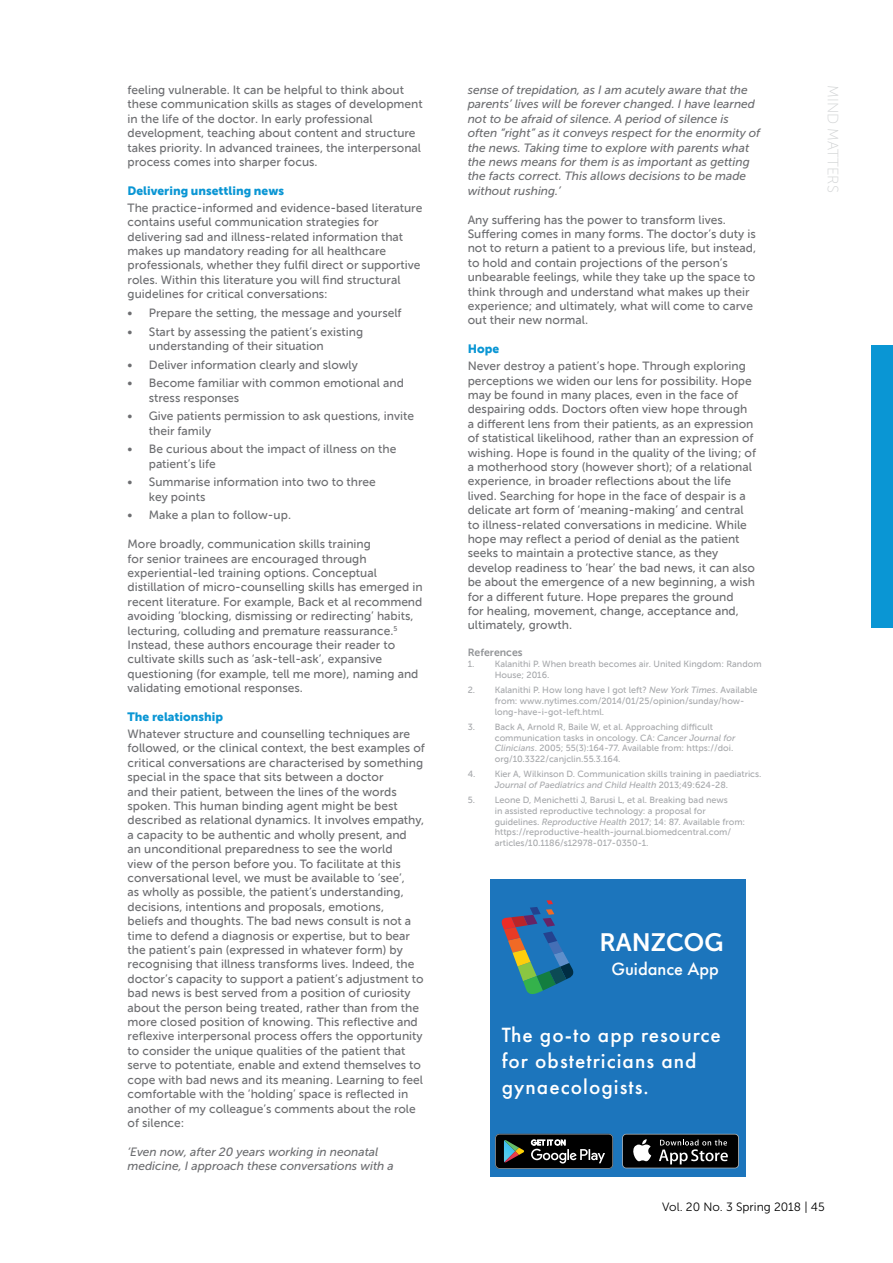
<style>
.page{position:relative;width:893px;height:1263px;background:#fff}
.page>*{position:absolute;margin:0;border:0;box-sizing:border-box;transform-origin:0 0}
.t1{font:25.05px "Museo Sans 700";color:#fff}
.t2{font:500 21.45px/25.7px "Futura PT";letter-spacing:.05em;color:#fff}
.t3{font:500 18.45px "Futura PT";color:#fff}
.t4{font:15px "Museo Sans 100";color:#d1d3d4}
.t5{font:12px/14.4px "Museo Sans 500";color:#6d6e71}
.t6{font:italic 12px/14.4px "Museo Sans 500";color:#6d6e71}
.t7{font:12px "Museo Sans 900";color:#0a96d4}
.t8{font:12px "Museo Sans 300";color:#000}
.t9{font:10.5px "Museo Sans 700";color:#939598}
.t10{font:9px/10.8px "Museo Sans 500";color:#a7a9ac}
.s1{font-style:italic}
</style>
<div class="page">
<div style="left:872px;top:345px;width:21px;height:282px;background:#0a96d4"></div>
<div style="left:490px;top:879px;width:256px;height:297px;background:#1c75bc"></div>
<svg style="left:501px;top:900px;width:73px;height:94px"></svg>
<svg style="left:495px;top:1134px;width:118px;height:35px;background:#2b2e2d"></svg>
<svg style="left:622px;top:1134px;width:117px;height:34px"></svg>
<div style="left:623px;top:1134px;width:115px;height:33px;background:#010101;border-radius:3px"></div>
<svg style="left:633px;top:1139px;width:18px;height:22px"></svg>
<svg style="left:659px;top:1139px;width:69px;height:25px"></svg>
<p class="t5" style="left:128px;top:83px;width:297px">feeling vulnerable. It can be helpful to think about these communication skills as stages of development in the life of the doctor. In early professional development, teaching about content and structure takes priority. In advanced trainees, the interpersonal process comes into sharper focus.</p>
<p class="t7" style="left:128px;top:184px;width:158px">Delivering unsettling news</p>
<p class="t5" style="left:128px;top:201px;width:296px">The practice-informed and evidence-based literature contains useful communication strategies for delivering sad and illness-related information that makes up mandatory reading for all healthcare professionals, whether they fulfil direct or supportive roles. Within this literature you will find structural guidelines for critical conversations:</p>
<p class="t5" style="left:128px;top:306px;width:276px">• Prepare the setting, the message and yourself</p>
<p class="t5" style="left:149px;top:324px;width:216px;text-indent:-21px">• Start by assessing the patient’s existing understanding of their situation</p>
<p class="t5" style="left:128px;top:357px;width:232px">• Deliver information clearly and slowly</p>
<p class="t5" style="left:149px;top:376px;width:257px;text-indent:-21px">• Become familiar with common emotional and stress responses</p>
<p class="t5" style="left:149px;top:409px;width:267px;text-indent:-21px">• Give patients permission to ask questions, invite their family</p>
<p class="t5" style="left:149px;top:442px;width:249px;text-indent:-21px">• Be curious about the impact of illness on the patient’s life</p>
<p class="t5" style="left:149px;top:475px;width:228px;text-indent:-21px">• Summarise information into two to three key points</p>
<p class="t5" style="left:128px;top:508px;width:165px">• Make a plan to follow-up.</p>
<p class="t5" style="left:128px;top:537px;width:297px">More broadly, communication skills training<br>for senior trainees are encouraged through experiential-led training options. Conceptual distillation of micro-counselling skills has emerged in recent literature. For example, Back et al recommend avoiding ‘blocking, dismissing or redirecting’ habits, lecturing, colluding and premature reassurance.<sup>5<br></sup>Instead, these authors encourage their reader to cultivate skills such as ‘ask-tell-ask’, expansive questioning (for example, tell me more), naming and validating emotional responses.</p>
<p class="t7" style="left:128px;top:710px;width:97px">The relationship</p>
<p class="t5" style="left:128px;top:727px;width:299px">Whatever structure and counselling techniques are followed, or the clinical context, the best examples of critical conversations are characterised by something special in the space that sits between a doctor<br>and their patient, between the lines of the words spoken. This human binding agent might be best described as relational dynamics. It involves empathy, a capacity to be authentic and wholly present, and<br>an unconditional preparedness to see the world<br>view of the person before you. To facilitate at this conversational level, we must be available to ‘see’,<br>as wholly as possible, the patient’s understanding, decisions, intentions and proposals, emotions,<br>beliefs and thoughts. The bad news consult is not a time to defend a diagnosis or expertise, but to bear the patient’s pain (expressed in whatever form) by recognising that illness transforms lives. Indeed, the doctor’s capacity to support a patient’s adjustment to bad news is best served from a position of curiosity about the person being treated, rather than from the more closed position of knowing. This reflective and reflexive interpersonal process offers the opportunity to consider the unique qualities of the patient that serve to potentiate, enable and extend themselves to cope with bad news and its meaning. Learning to feel comfortable with the ‘holding’ space is reflected in another of my colleague’s comments about the role of silence:</p>
<p class="t6" style="left:128px;top:1144px;width:268px">‘Even now, after 20 years working in neonatal medicine, I approach these conversations with a</p>
<p class="t6" style="left:468px;top:83px;width:294px">sense of trepidation, as I am acutely aware that the parents’ lives will be forever changed. I have learned not to be afraid of silence. A period of silence is often “right” as it conveys respect for the enormity of the news. Taking time to explore with parents what the news means for them is as important as getting the facts correct. This allows decisions to be made without rushing.’</p>
<p class="t5" style="left:468px;top:212px;width:290px">Any suffering has the power to transform lives.<br>Suffering comes in many forms. The doctor’s duty is not to return a patient to a previous life, but instead, to hold and contain projections of the person’s unbearable feelings, while they take up the space to think through and understand what makes up their experience; and ultimately, what will come to carve out their new normal.</p>
<p class="t7" style="left:468px;top:342px;width:33px">Hope</p>
<p class="t5" style="left:468px;top:359px;width:290px">Never destroy a patient’s hope. Through exploring perceptions we widen our lens for possibility. Hope may be found in many places, even in the face of despairing odds. Doctors often view hope through a different lens from their patients, as an expression of statistical likelihood, rather than an expression of wishing. Hope is found in the quality of the living; of a motherhood story (however short); of a relational experience, in broader reflections about the life lived. Searching for hope in the face of despair is a delicate art form of ‘meaning-making’ and central to illness-related conversations in medicine. While hope may reflect a period of denial as the patient seeks to maintain a protective stance, as they develop readiness to ‘hear’ the bad news, it can also be about the emergence of a new beginning, a wish for a different future. Hope prepares the ground<br>for healing, movement, change, acceptance and, ultimately, growth.</p>
<p class="t9" style="left:468px;top:647px;width:56px">References</p>
<p class="t10" style="left:495px;top:659px;width:268px;text-indent:-27px">1. Kalanithi P. When breath becomes air. United Kingdom: Random<br>House; 2016.</p>
<p class="t10" style="left:495px;top:685px;width:264px;text-indent:-27px">2. Kalanithi P. How long have I got left? <span class="s1">New York Times</span>. Available from: www.nytimes.com/2014/01/25/opinion/sunday/how&shy;long-have-i-got-left.html.</p>
<p class="t10" style="left:495px;top:721px;width:242px;text-indent:-27px">3. Back A, Arnold R, Baile W, et al. Approaching difficult communication tasks in oncology. CA: <span class="s1">Cancer Journal for Clinicians</span>. 2005; 55(3):164-77. Available from: https://doi. org/10.3322/canjclin.55.3.164.</p>
<p class="t10" style="left:495px;top:769px;width:268px;text-indent:-27px">4. Kier A, Wilkinson D. Communication skills training in paediatrics.<br><span class="s1">Journal of Paediatrics and Child Health</span> 2013;49:624-28.</p>
<p class="t10" style="left:495px;top:795px;width:252px;text-indent:-27px">5. Leone D, Menichetti J, Barusi L, et al. Breaking bad news<br>in assisted reproductive technology: a proposal for guidelines. <span class="s1">Reproductive Health</span> 2017; 14: 87. Available from: https://reproductive-health-journal.biomedcentral.com/ articles/10.1186/s12978-017-0350-1.</p>
<h1 class="t1" style="left:599px;top:929px;width:125px">RANZCOG</h1>
<h3 class="t3" style="left:611px;top:958px;width:109px">Guidance App</h3>
<h2 class="t2" style="left:502px;top:1022px;width:221px">The go-to app resource for obstetricians and gynaecologists.</h2>
<p class="t4" style="left:841px;top:85px;width:109px;rotate:90deg">MIND MATTERS</p>
<p class="t8" style="left:662px;top:1201px;width:164px">Vol. 20 No. 3 Spring 2018 | 45</p>
</div>
